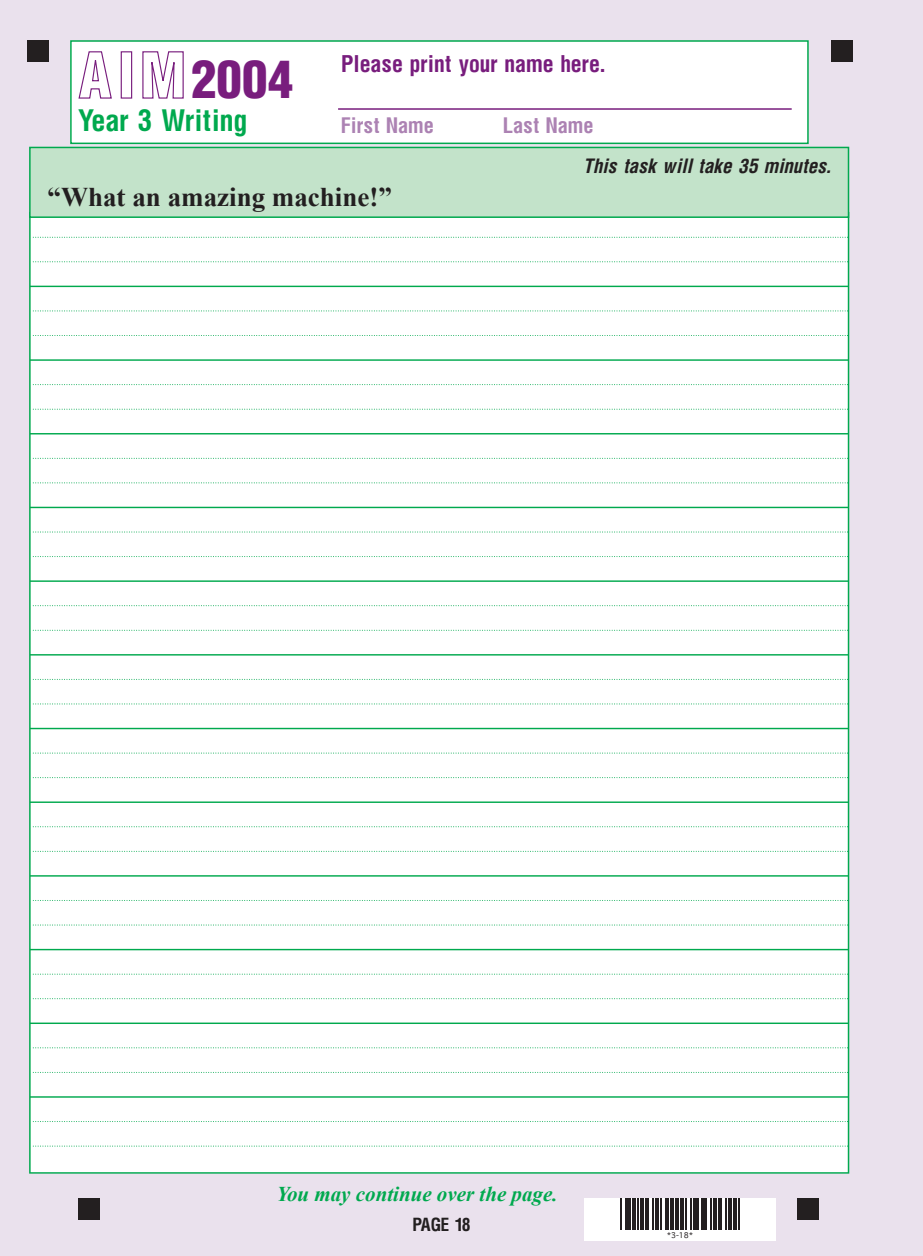
<style>
.page{position:relative;width:923px;height:1256px;background:#fff}
.page>*{position:absolute;margin:0;border:0;box-sizing:border-box;transform-origin:0 0}
.t1{font:900 46.35px "Hallmarke Cond";color:#781d7d}
.t2{font:700 27px "Times New Roman";color:#231f20}
.t3{font:700 27px "Hallmarke Cond";color:#00a94e}
.t4{font:italic 700 21px "Times New Roman";color:#00a94e}
.t5{font:700 21px "Hallmarke Cond";color:#781d7d}
.t6{font:700 19.5px "Hallmarke Cond";color:#ac82b3}
.t7{font:italic 700 18px "Hallmarke Cond";color:#231f20}
.t8{font:700 16.5px "Hallmarke Cond";color:#781d7d}
.t9{font:700 16.5px "Hallmarke Cond";letter-spacing:-.015em;color:#231f20}
.t10{font:7.5px "Geneva";color:#231f20}
.s1{font-size:58.05px}
</style>
<div class="page">
<div style="left:0;top:0;width:923px;height:1255px;background:#eae1ed"></div>
<hr style="left:31px;top:237px;width:816px;height:1px;background:#fff">
<hr style="left:31px;top:261px;width:816px;height:1px;background:#fff">
<hr style="left:31px;top:310px;width:816px;height:1px;background:#fff">
<hr style="left:31px;top:335px;width:816px;height:1px;background:#fff">
<hr style="left:31px;top:384px;width:816px;height:1px;background:#fff">
<hr style="left:31px;top:409px;width:816px;height:1px;background:#fff">
<hr style="left:31px;top:458px;width:816px;height:1px;background:#fff">
<hr style="left:31px;top:482px;width:816px;height:1px;background:#fff">
<hr style="left:31px;top:531px;width:816px;height:1px;background:#fff">
<hr style="left:31px;top:556px;width:816px;height:1px;background:#fff">
<hr style="left:31px;top:605px;width:816px;height:1px;background:#fff">
<hr style="left:31px;top:629px;width:816px;height:1px;background:#fff">
<hr style="left:31px;top:678px;width:816px;height:1px;background:#fff">
<hr style="left:31px;top:703px;width:816px;height:1px;background:#fff">
<hr style="left:31px;top:752px;width:816px;height:1px;background:#fff">
<hr style="left:31px;top:777px;width:816px;height:1px;background:#fff">
<hr style="left:31px;top:826px;width:816px;height:1px;background:#fff">
<hr style="left:31px;top:850px;width:816px;height:1px;background:#fff">
<hr style="left:31px;top:899px;width:816px;height:1px;background:#fff">
<hr style="left:31px;top:924px;width:816px;height:1px;background:#fff">
<hr style="left:31px;top:973px;width:816px;height:1px;background:#fff">
<hr style="left:31px;top:998px;width:816px;height:1px;background:#fff">
<hr style="left:31px;top:1047px;width:816px;height:1px;background:#fff">
<hr style="left:31px;top:1071px;width:816px;height:1px;background:#fff">
<hr style="left:31px;top:1120px;width:816px;height:1px;background:#fff">
<hr style="left:31px;top:1145px;width:816px;height:1px;background:#fff">
<hr style="left:29px;top:213px;width:2px;height:24px;background:#00a94e">
<hr style="left:29px;top:237px;width:2px;height:25px;background:#00a94e">
<hr style="left:29px;top:262px;width:2px;height:23px;background:#00a94e">
<hr style="left:29px;top:285px;width:820px;height:2px;background:#00a94e">
<hr style="left:29px;top:287px;width:2px;height:24px;background:#00a94e">
<hr style="left:29px;top:311px;width:2px;height:24px;background:#00a94e">
<hr style="left:29px;top:335px;width:2px;height:24px;background:#00a94e">
<hr style="left:29px;top:359px;width:820px;height:2px;background:#00a94e">
<hr style="left:29px;top:361px;width:2px;height:23px;background:#00a94e">
<hr style="left:29px;top:384px;width:2px;height:25px;background:#00a94e">
<hr style="left:29px;top:409px;width:2px;height:24px;background:#00a94e">
<hr style="left:29px;top:433px;width:820px;height:1px;background:#00a94e">
<hr style="left:29px;top:434px;width:2px;height:24px;background:#00a94e">
<hr style="left:29px;top:458px;width:2px;height:25px;background:#00a94e">
<hr style="left:29px;top:483px;width:2px;height:23px;background:#00a94e">
<hr style="left:29px;top:506px;width:820px;height:2px;background:#00a94e">
<hr style="left:29px;top:508px;width:2px;height:24px;background:#00a94e">
<hr style="left:29px;top:532px;width:2px;height:24px;background:#00a94e">
<hr style="left:29px;top:556px;width:2px;height:24px;background:#00a94e">
<hr style="left:29px;top:580px;width:820px;height:1px;background:#00a94e">
<hr style="left:29px;top:581px;width:2px;height:24px;background:#00a94e">
<hr style="left:29px;top:605px;width:2px;height:25px;background:#00a94e">
<hr style="left:29px;top:630px;width:2px;height:24px;background:#00a94e">
<hr style="left:29px;top:654px;width:820px;height:1px;background:#00a94e">
<hr style="left:29px;top:655px;width:2px;height:24px;background:#00a94e">
<hr style="left:29px;top:679px;width:2px;height:24px;background:#00a94e">
<hr style="left:29px;top:703px;width:2px;height:24px;background:#00a94e">
<hr style="left:29px;top:727px;width:820px;height:2px;background:#00a94e">
<hr style="left:29px;top:729px;width:2px;height:23px;background:#00a94e">
<hr style="left:29px;top:752px;width:2px;height:25px;background:#00a94e">
<hr style="left:29px;top:777px;width:2px;height:24px;background:#00a94e">
<hr style="left:29px;top:801px;width:820px;height:1px;background:#00a94e">
<hr style="left:29px;top:802px;width:2px;height:24px;background:#00a94e">
<hr style="left:29px;top:826px;width:2px;height:25px;background:#00a94e">
<hr style="left:29px;top:851px;width:2px;height:23px;background:#00a94e">
<hr style="left:29px;top:874px;width:820px;height:2px;background:#00a94e">
<hr style="left:29px;top:876px;width:2px;height:24px;background:#00a94e">
<hr style="left:29px;top:900px;width:2px;height:24px;background:#00a94e">
<hr style="left:29px;top:924px;width:2px;height:24px;background:#00a94e">
<hr style="left:29px;top:948px;width:820px;height:2px;background:#00a94e">
<hr style="left:29px;top:950px;width:2px;height:23px;background:#00a94e">
<hr style="left:29px;top:973px;width:2px;height:25px;background:#00a94e">
<hr style="left:29px;top:998px;width:2px;height:24px;background:#00a94e">
<hr style="left:29px;top:1022px;width:820px;height:1px;background:#00a94e">
<hr style="left:29px;top:1023px;width:2px;height:24px;background:#00a94e">
<hr style="left:29px;top:1047px;width:2px;height:25px;background:#00a94e">
<hr style="left:29px;top:1072px;width:2px;height:23px;background:#00a94e">
<hr style="left:29px;top:1095px;width:820px;height:2px;background:#00a94e">
<hr style="left:29px;top:1097px;width:2px;height:24px;background:#00a94e">
<hr style="left:29px;top:1121px;width:2px;height:24px;background:#00a94e">
<hr style="left:29px;top:1145px;width:2px;height:26px;background:#00a94e">
<hr style="left:29px;top:1171px;width:820px;height:2px;background:#00a94e">
<div style="left:33px;top:218px;width:816px;height:953px;background:#fff"></div>
<div style="left:28px;top:41px;width:21px;height:21px;background:#231f20"></div>
<div style="left:831px;top:41px;width:22px;height:21px;background:#231f20"></div>
<div style="left:79px;top:1197px;width:21px;height:22px;background:#231f20"></div>
<div style="left:797px;top:1197px;width:21px;height:22px;background:#231f20"></div>
<svg style="left:29px;top:144px;width:821px;height:6px"></svg>
<div style="left:71px;top:41px;width:737px;height:102px;background:#fff"></div>
<div style="left:70px;top:40px;width:739px;height:104px;border:2px solid #00a94e"></div>
<div style="left:30px;top:147px;width:818px;height:70px;background:#c3e3ca"></div>
<div style="left:29px;top:147px;width:820px;height:71px;border:2px solid #00a94e"></div>
<hr style="left:338px;top:108px;width:454px;height:2px;background:#781d7d">
<div style="left:585px;top:1197px;width:191px;height:43px;background:#fff"></div>
<hr style="left:620px;top:1198px;width:1px;height:31px;background:#231f20">
<hr style="left:625px;top:1198px;width:1px;height:31px;background:#231f20">
<hr style="left:627px;top:1198px;width:4px;height:31px;background:#231f20">
<hr style="left:632px;top:1198px;width:4px;height:31px;background:#231f20">
<hr style="left:637px;top:1198px;width:2px;height:31px;background:#231f20">
<hr style="left:640px;top:1198px;width:4px;height:31px;background:#231f20">
<hr style="left:645px;top:1198px;width:4px;height:31px;background:#231f20">
<hr style="left:653px;top:1198px;width:1px;height:31px;background:#231f20">
<hr style="left:655px;top:1198px;width:1px;height:31px;background:#231f20">
<hr style="left:658px;top:1198px;width:1px;height:31px;background:#231f20">
<hr style="left:660px;top:1198px;width:1px;height:31px;background:#231f20">
<hr style="left:665px;top:1198px;width:1px;height:31px;background:#231f20">
<hr style="left:668px;top:1198px;width:1px;height:31px;background:#231f20">
<hr style="left:670px;top:1198px;width:4px;height:31px;background:#231f20">
<hr style="left:675px;top:1198px;width:4px;height:31px;background:#231f20">
<hr style="left:680px;top:1198px;width:4px;height:31px;background:#231f20">
<hr style="left:685px;top:1198px;width:2px;height:31px;background:#231f20">
<hr style="left:690px;top:1198px;width:2px;height:31px;background:#231f20">
<hr style="left:693px;top:1198px;width:1px;height:31px;background:#231f20">
<hr style="left:695px;top:1198px;width:4px;height:31px;background:#231f20">
<svg style="left:701px;top:1198px;width:3px;height:31px"></svg>
<hr style="left:706px;top:1198px;width:1px;height:31px;background:#231f20">
<hr style="left:711px;top:1198px;width:1px;height:31px;background:#231f20">
<hr style="left:713px;top:1198px;width:4px;height:31px;background:#231f20">
<hr style="left:718px;top:1198px;width:1px;height:31px;background:#231f20">
<hr style="left:721px;top:1198px;width:1px;height:31px;background:#231f20">
<hr style="left:726px;top:1198px;width:1px;height:31px;background:#231f20">
<hr style="left:728px;top:1198px;width:4px;height:31px;background:#231f20">
<hr style="left:733px;top:1198px;width:4px;height:31px;background:#231f20">
<hr style="left:738px;top:1198px;width:2px;height:31px;background:#231f20">
<h1 class="t1" style="left:77px;top:62px;width:219px"><span class="s1">AIM</span>2004</h1>
<h2 class="t3" style="left:78px;top:109px;width:171px">Year 3 Writing</h2>
<p class="t8" style="left:407px;top:54px;width:209px">Please print your name here.</p>
<p class="t5" style="left:341px;top:55px;width:266px">Please print your name here.</p>
<p class="t6" style="left:341px;top:117px;width:94px">First Name</p>
<p class="t6" style="left:503px;top:117px;width:92px">Last Name</p>
<p class="t7" style="left:583px;top:159px;width:249px">This task will take 35 minutes.</p>
<h2 class="t2" style="left:48px;top:182px;width:346px">“What an amazing machine!”</h2>
<p class="t4" style="left:276px;top:1182px;width:283px">You may continue over the page.</p>
<p class="t9" style="left:412px;top:1217px;width:60px">PAGE 18</p>
<p class="t10" style="left:667px;top:1230px;width:27px">*3-18*</p>
</div>
